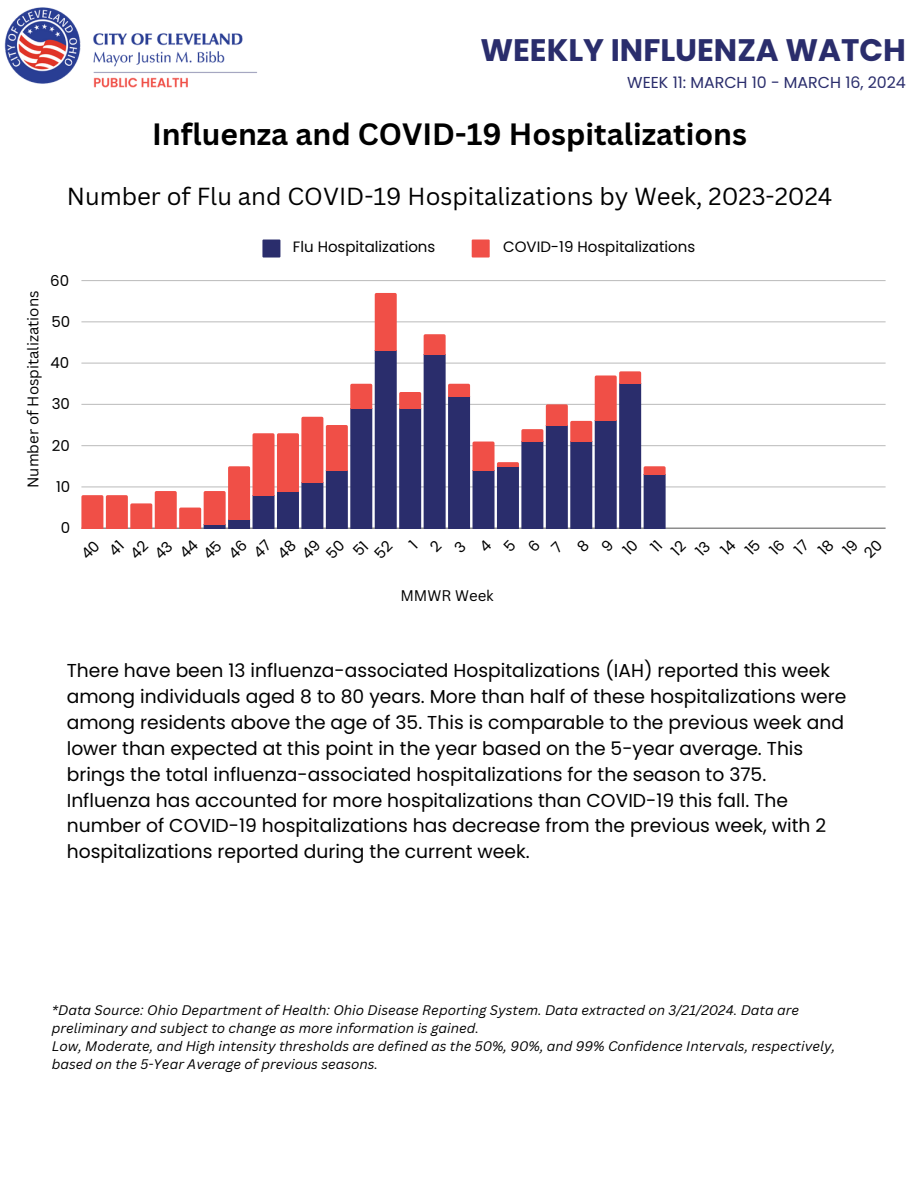
<style>
.page{position:relative;width:918px;height:1188px;background:#fff}
.page>*{position:absolute;margin:0;border:0;box-sizing:border-box;transform-origin:0 0}
.t1{font:700 31.2px "Poppins";color:#2a2d6c}
.t2{font:700 30px "Canva Sans";color:#000}
.t3{font:24px "Canva Sans";color:#000}
.t4{font:18.75px/25.8px "Poppins";color:#000}
.t5{font:15.9px "Poppins";color:#2a2d6c}
.t6{font:15px/17.2px "Poppins";color:#000}
.t7{font:15px "Canva Sans";color:#000}
.t8{font:italic 13.5px/18px "Canva Sans";color:#000}
</style>
<div class="page">
<svg style="left:262px;top:240px;width:18px;height:18px"></svg>
<svg style="left:472px;top:240px;width:18px;height:18px"></svg>
<hr style="left:81px;top:486px;width:805px;height:1px;background:#000">
<hr style="left:81px;top:445px;width:805px;height:1px;background:#000">
<hr style="left:81px;top:404px;width:805px;height:1px;background:#000">
<hr style="left:81px;top:363px;width:805px;height:1px;background:#000">
<hr style="left:81px;top:321px;width:805px;height:1px;background:#000">
<hr style="left:81px;top:280px;width:805px;height:1px;background:#000">
<hr style="left:81px;top:528px;width:805px;height:1px;background:#000">
<svg style="left:81px;top:293px;width:585px;height:235px"></svg>
<img style="left:4px;top:7px;width:253px;height:81px">
<h1 class="t1" style="left:480px;top:28px;width:427px">WEEKLY INFLUENZA WATCH</h1>
<p class="t5" style="left:627px;top:71px;width:280px">WEEK 11: MARCH 10 - MARCH 16, 2024</p>
<h2 class="t2" style="left:152px;top:113px;width:596px">Influenza and COVID-19 Hospitalizations</h2>
<p class="t3" style="left:67px;top:179px;width:767px">Number of Flu and COVID-19 Hospitalizations by Week, 2023-2024</p>
<p class="t7" style="left:22px;top:488px;width:199px;rotate:-90deg">Number of Hospitalizations</p>
<p class="t6" style="left:50px;top:272px;width:20px">60</p>
<p class="t6" style="left:52px;top:313px;width:20px">50</p>
<p class="t6" style="left:50px;top:354px;width:20px">40</p>
<p class="t6" style="left:52px;top:396px;width:20px">30</p>
<p class="t6" style="left:52px;top:437px;width:20px">20</p>
<p class="t6" style="left:56px;top:478px;width:16px">10</p>
<p class="t6" style="left:61px;top:519px;width:11px">0</p>
<p class="t6" style="left:293px;top:239px;width:144px">Flu Hospitalizations</p>
<p class="t6" style="left:503px;top:239px;width:194px">COVID-19 Hospitalizations</p>
<p class="t6" style="left:359px;top:538px;width:20px;text-indent:-13px;rotate:-45deg">51<br>52</p>
<p class="t6" style="left:849px;top:537px;width:20px;text-indent:-13px;rotate:-45deg">19<br>20</p>
<p class="t7" style="left:400px;top:585px;width:95px">MMWR Week</p>
<p class="t4" style="left:67px;top:658px;width:781px">There have been 13 influenza-associated Hospitalizations (IAH) reported this week among individuals aged 8 to 80 years. More than half of these hospitalizations were among residents above the age of 35. This is comparable to the previous week and lower than expected at this point in the year based on the 5-year average. This brings the total influenza-associated hospitalizations for the season to 375.<br>Influenza has accounted for more hospitalizations than COVID-19 this fall. The number of COVID-19 hospitalizations has decrease from the previous week, with 2 hospitalizations reported during the current week.</p>
<p class="t8" style="left:52px;top:1001px;width:785px">*Data Source: Ohio Department of Health: Ohio Disease Reporting System. Data extracted on 3/21/2024. Data are preliminary and subject to change as more information is gained.<br>Low, Moderate, and High intensity thresholds are defined as the 50%, 90%, and 99% Confidence Intervals, respectively, based on the 5-Year Average of previous seasons.</p>
</div>
